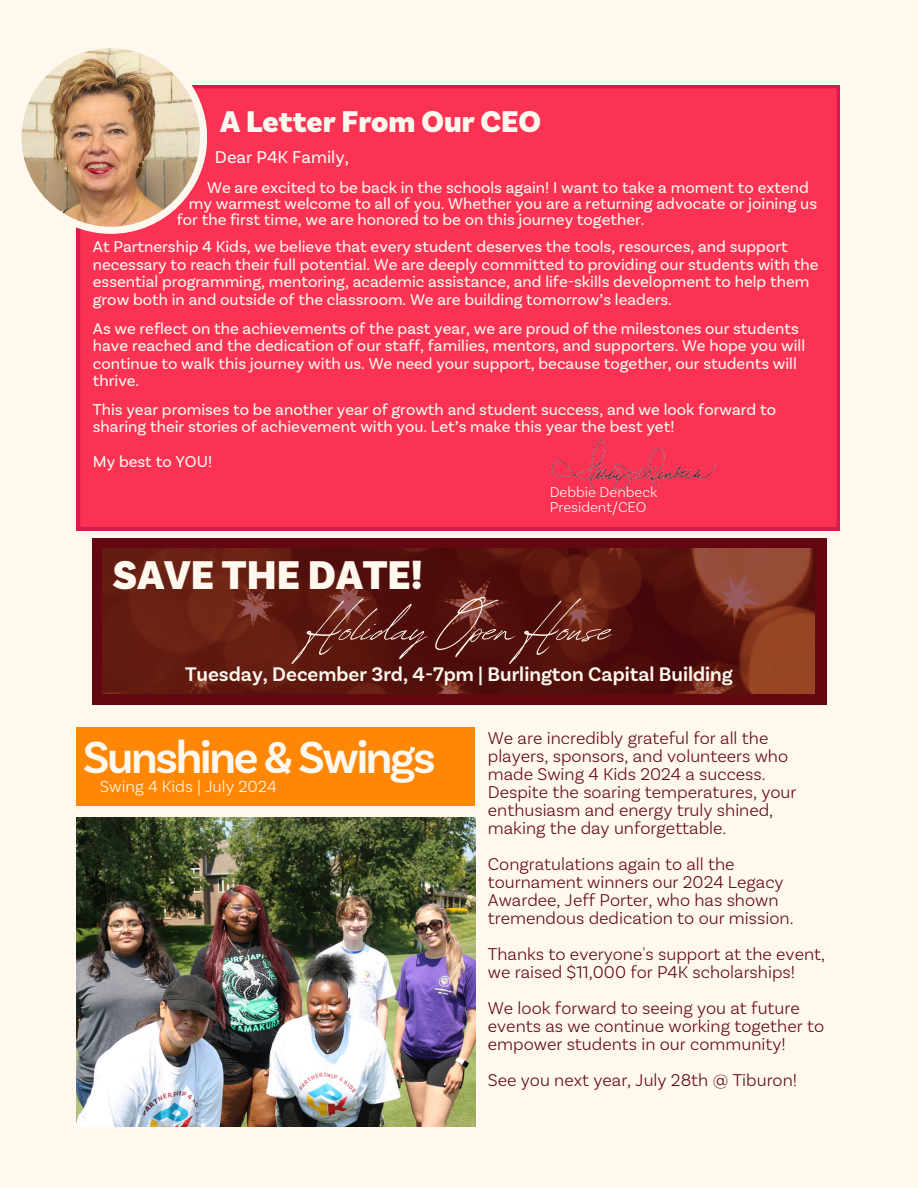
<style>
.page{position:relative;width:918px;height:1188px;background:#fff8ee}
.page>*{position:absolute;margin:0;border:0;box-sizing:border-box;transform-origin:0 0}
.t1{font:62.4px "Revive 80 Signature";color:#fff8ee}
.t2{font:600 47.25px "Basic Sans";letter-spacing:-.05em;color:#fff8ee}
.t3{font:900 42.15px "Basic Sans";color:#fff8ee}
.t4{font:900 31.5px "Basic Sans";color:#fff8ee}
.t5{font:600 20.7px "Basic Sans";color:#fff8ee}
.t6{font:300 18px/18px "Basic Sans";color:#630810}
.t7{font:18px "Basic Sans";color:#fff8ee}
.t8{font:300 16.95px "Basic Sans";color:#fff8ee}
.t9{font:16.5px/17.5px "Basic Sans";color:#fff8ee}
.t10{font:300 15px "Basic Sans";color:#fff8ee}
</style>
<div class="page">
<div style="left:77px;top:85px;width:763px;height:445px;background:#fc3254"></div>
<div style="left:14px;top:41px;width:193px;height:193px;background:#fff8ee;border-radius:50%"></div>
<img style="left:22px;top:48px;width:178px;height:179px;border-radius:50%">
<img style="left:550px;top:437px;width:170px;height:58px">
<div style="left:92px;top:538px;width:734px;height:167px;background:#630810"></div>
<img style="left:102px;top:548px;width:712px;height:145px">
<img style="left:77px;top:818px;width:398px;height:309px">
<div style="left:77px;top:727px;width:398px;height:79px;background:#ff8705"></div>
<h6 class="t4" style="left:220px;top:101px;width:322px">A Letter From Our CEO</h6>
<h6 class="t7" style="left:215px;top:145px;width:136px">Dear P4K Family,</h6>
<h6 class="t9" style="left:189px;top:193px;width:630px">my warmest welcome to all of you. Whether you are a returning advocate or joining us</h6>
<h6 class="t9" style="left:93px;top:237px;width:727px">At Partnership 4 Kids, we believe that every student deserves the tools, resources, and support necessary to reach their full potential. We are deeply committed to providing our students with the essential programming, mentoring, academic assistance, and life-skills development to help them grow both in and outside of the classroom. We are building tomorrow’s leaders.</h6>
<p class="t9" style="left:93px;top:318px;width:714px">As we reflect on the achievements of the past year, we are proud of the milestones our students have reached and the dedication of our staff, families, mentors, and supporters. We hope you will continue to walk this journey with us. We need your support, because together, our students will thrive.</p>
<p class="t9" style="left:93px;top:400px;width:685px">This year promises to be another year of growth and student success, and we look forward to sharing their stories of achievement with you. Let’s make this year the best yet!</p>
<p class="t9" style="left:93px;top:452px;width:121px">My best to YOU!</p>
<h6 class="t9" style="left:207px;top:177px;width:603px">We are excited to be back in the schools again! I want to take a moment to extend</h6>
<h6 class="t9" style="left:177px;top:209px;width:469px">for the first time, we are honored to be on this journey together.</h6>
<p class="t3" style="left:113px;top:547px;width:311px">SAVE THE DATE!</p>
<h6 class="t10" style="left:550px;top:482px;width:109px">Debbie Denbeck</h6>
<h6 class="t10" style="left:550px;top:497px;width:98px">President/CEO</h6>
<h1 class="t1" style="left:306px;top:581px;width:307px">Holiday Open House</h1>
<h3 class="t5" style="left:185px;top:661px;width:549px">Tuesday, December 3rd, 4-7pm | Burlington Capital Building</h3>
<h5 class="t2" style="left:83px;top:726px;width:354px">Sunshine &amp; Swings</h5>
<h2 class="t8" style="left:100px;top:775px;width:178px">Swing 4 Kids | July 2024</h2>
<h6 class="t6" style="left:488px;top:727px;width:310px">We are incredibly grateful for all the players, sponsors, and volunteers who made Swing 4 Kids 2024 a success.<br>Despite the soaring temperatures, your enthusiasm and energy truly shined, making the day unforgettable.</h6>
<h6 class="t6" style="left:488px;top:853px;width:307px">Congratulations again to all the tournament winners our 2024 Legacy Awardee, Jeff Porter, who has shown tremendous dedication to our mission.</h6>
<h6 class="t6" style="left:488px;top:943px;width:339px">Thanks to everyone's support at the event, we raised $11,000 for P4K scholarships!</h6>
<h6 class="t6" style="left:488px;top:997px;width:338px">We look forward to seeing you at future events as we continue working together to empower students in our community!</h6>
<h6 class="t6" style="left:488px;top:1069px;width:311px">See you next year, July 28th @ Tiburon!</h6>
</div>
